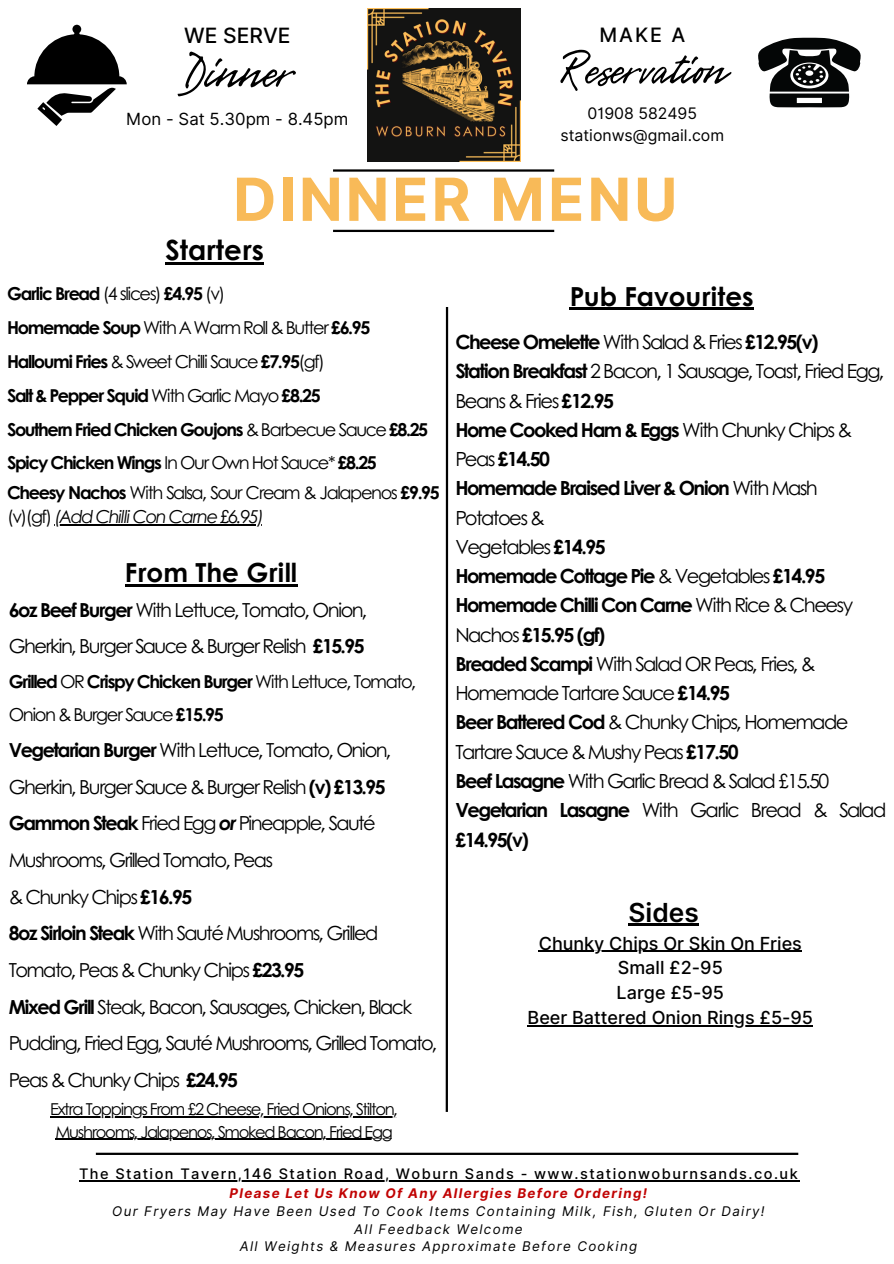
<style>
.page{position:relative;width:894px;height:1264px;background:#fff}
.page>*{position:absolute;margin:0;border:0;box-sizing:border-box;transform-origin:0 0}
.t1{font:700 59.4px "Inter";letter-spacing:.05em;color:#f8ba58}
.t2{font:58.65px "Gentlemens Script";color:#000}
.t3{font:55.5px "Gentlemens Script";color:#000}
.t4{font:700 27.75px "Century Gothic";color:#000}
.t5{font:700 26.25px "Century Gothic";color:#000}
.t6{font:600 26.25px "Inter";color:#000}
.t7{font:500 21px "Inter";color:#000}
.t8{font:500 19.8px "Inter";color:#000}
.t9{font:19.5px/29.2px "Century Gothic";letter-spacing:-.08em;color:#000}
.t10{font:19.35px/36.6px "Century Gothic";letter-spacing:-.08em;color:#000}
.t11{font:500 18px/24.8px "Inter";color:#000;text-align:center}
.t12{font:17.85px/33.5px "Century Gothic";letter-spacing:-.08em;color:#000}
.t13{font:17.7px/24.8px "Century Gothic";letter-spacing:-.08em;color:#000}
.t14{font:700 17.7px "Century Gothic";letter-spacing:-.08em;color:#000}
.t15{font:16.8px "Inter";color:#000}
.t16{font:16.35px "Century Gothic";letter-spacing:-.08em;color:#000}
.t17{font:15.9px "Inter";color:#000}
.t18{font:500 14.55px "Inter";letter-spacing:.1em;color:#000}
.t19{font:italic 13.35px "Inter";letter-spacing:.1em;color:#000}
.t20{font:italic 700 13.35px "Inter";letter-spacing:.1em;color:#c10303}
.s1{font-weight:400}
.s2{font-weight:700}
.s3{font-style:italic}
.s4{font-weight:700;font-style:italic}
</style>
<div class="page">
<hr style="left:333px;top:169px;width:221px;height:3px;background:#000">
<hr style="left:333px;top:230px;width:221px;height:2px;background:#000">
<hr style="left:96px;top:1152px;width:702px;height:2px;background:#000">
<hr style="left:445px;top:307px;width:3px;height:804px;background:#000">
<img style="left:367px;top:8px;width:153px;height:153px">
<hr style="left:628px;top:923px;width:70px;height:3px;background:#000">
<hr style="left:538px;top:950px;width:263px;height:1px;background:#000">
<hr style="left:527px;top:1025px;width:285px;height:1px;background:#000">
<svg style="left:27px;top:25px;width:100px;height:101px"></svg>
<svg style="left:758px;top:38px;width:103px;height:69px"></svg>
<hr style="left:165px;top:262px;width:99px;height:2px;background:#000">
<hr style="left:54px;top:524px;width:208px;height:1px;background:#000">
<hr style="left:569px;top:308px;width:184px;height:2px;background:#000">
<hr style="left:50px;top:1115px;width:347px;height:2px;background:#000">
<hr style="left:55px;top:1138px;width:336px;height:2px;background:#000">
<hr style="left:125px;top:584px;width:172px;height:2px;background:#000">
<hr style="left:79px;top:1180px;width:720px;height:1px;background:#000">
<p class="t7" style="left:184px;top:23px;width:108px">WE SERVE</p>
<p class="t8" style="left:599px;top:23px;width:87px">MAKE A</p>
<p class="t2" style="left:180px;top:35px;width:115px">Dinner</p>
<h1 class="t3" style="left:557px;top:34px;width:171px">Reservation</h1>
<h2 class="t15" style="left:126px;top:109px;width:223px">Mon - Sat 5.30pm - 8.45pm</h2>
<p class="t17" style="left:587px;top:104px;width:111px">01908 582495</p>
<p class="t17" style="left:560px;top:125px;width:165px">stationws@gmail.com</p>
<p class="t1" style="left:233px;top:164px;width:445px">DINNER MENU</p>
<p class="t4" style="left:165px;top:229px;width:100px">Starters</p>
<p class="t14" style="left:7px;top:280px;width:219px">Garlic Bread <span class="s1">(4 slices)</span> £4.95 <span class="s1">(v)</span></p>
<h3 class="t13" style="left:7px;top:314px;width:364px"><span class="s2">Homemade Soup</span> With A Warm Roll &amp; Butter <span class="s2">£6.95</span></h3>
<p class="t13" style="left:7px;top:348px;width:319px"><span class="s2">Halloumi Fries</span> &amp; Sweet Chilli Sauce <span class="s2">£7.95</span>(gf)</p>
<p class="t14" style="left:7px;top:382px;width:315px">Salt &amp; Pepper Squid <span class="s1">With Garlic Mayo</span> £8.25</p>
<p class="t14" style="left:7px;top:415px;width:422px">Southern Fried Chicken Goujons <span class="s1">&amp; Barbecue Sauce</span> £8.25</p>
<p class="t14" style="left:7px;top:449px;width:371px">Spicy Chicken Wings <span class="s1">In Our Own Hot Sauce*</span> £8.25</p>
<p class="t13" style="left:7px;top:479px;width:434px"><span class="s2">Cheesy Nachos</span> With Salsa, Sour Cream &amp; Jalapenos <span class="s2">£9.95 </span>(v)(gf) <span class="s3">(Add Chilli Con Carne £6.95)</span></p>
<h5 class="t5" style="left:125px;top:552px;width:174px">From The Grill</h5>
<h5 class="t10" style="left:9px;top:590px;width:360px"><span class="s2">6oz Beef Burger</span> With Lettuce, Tomato, Onion,<br>Gherkin, Burger Sauce &amp; Burger Relish <span class="s2">£15.95</span></h5>
<h5 class="t12" style="left:9px;top:663px;width:409px"><span class="s2">Grilled</span> OR <span class="s2">Crispy Chicken Burger</span> With Lettuce, Tomato,<br>Onion &amp; Burger Sauce <span class="s2">£15.95</span></h5>
<h5 class="t10" style="left:9px;top:730px;width:430px"><span class="s2">Vegetarian Burger</span> With Lettuce, Tomato, Onion, Gherkin, Burger Sauce &amp; Burger Relish <span class="s2">(v) £13.95<br>Gammon Steak</span> Fried Egg <span class="s4">or</span> Pineapple, Sauté Mushrooms, Grilled Tomato, Peas<br>&amp; Chunky Chips <span class="s2">£16.95<br>8oz Sirloin Steak</span> With Sauté Mushrooms, Grilled Tomato, Peas &amp; Chunky Chips <span class="s2">£23.95<br>Mixed Grill</span> Steak, Bacon, Sausages, Chicken, Black Pudding, Fried Egg, Sauté Mushrooms, Grilled Tomato, Peas &amp; Chunky Chips <span class="s2">£24.95</span></h5>
<p class="t16" style="left:50px;top:1096px;width:349px">Extra Toppings From £2 Cheese, Fried Onions, Stilton,</p>
<h3 class="t16" style="left:55px;top:1119px;width:339px">Mushrooms, Jalapenos, Smoked Bacon, Fried Egg</h3>
<h3 class="t5" style="left:569px;top:276px;width:185px">Pub Favourites</h3>
<p class="t9" style="left:455px;top:326px;width:432px"><span class="s2">Cheese Omelette</span> With Salad &amp; Fries <span class="s2">£12.95(v)<br>Station Breakfast</span> 2 Bacon, 1 Sausage, Toast, Fried Egg, Beans &amp; Fries <span class="s2">£12.95<br>Home Cooked Ham &amp; Eggs</span> With Chunky Chips &amp; Peas <span class="s2">£14.50<br>Homemade Braised Liver &amp; Onion</span> With Mash Potatoes &amp;<br>Vegetables <span class="s2">£14.95<br>Homemade Cottage Pie</span> &amp; Vegetables <span class="s2">£14.95<br>Homemade Chilli Con Carne</span> With Rice &amp; Cheesy Nachos <span class="s2">£15.95 (gf)<br>Breaded Scampi</span> With Salad OR Peas, Fries, &amp; Homemade Tartare Sauce <span class="s2">£14.95<br>Beer Battered Cod</span> &amp; Chunky Chips, Homemade Tartare Sauce &amp; Mushy Peas <span class="s2">£17.50<br>Beef Lasagne</span> With Garlic Bread &amp; Salad £15.50<br><span class="s2">Vegetarian Lasagne</span> With Garlic Bread &amp; Salad <span class="s2">£14.95(v)</span></p>
<h4 class="t6" style="left:628px;top:896px;width:72px">Sides</h4>
<h2 class="t11" style="left:538px;top:930px;width:264px">Chunky Chips Or Skin On Fries<br>Small £2-95<br>Large £5-95</h2>
<p class="t11" style="left:527px;top:1005px;width:287px">Beer Battered Onion Rings £5-95</p>
<h3 class="t18" style="left:79px;top:1165px;width:720px">The Station Tavern,146 Station Road, Woburn Sands - www.stationwoburnsands.co.uk</h3>
<h6 class="t20" style="left:229px;top:1185px;width:419px">Please Let Us Know Of Any Allergies Before Ordering!</h6>
<p class="t19" style="left:112px;top:1202px;width:653px">Our Fryers May Have Been Used To Cook Items Containing Milk, Fish, Gluten Or Dairy!</p>
<p class="t19" style="left:354px;top:1220px;width:170px">All Feedback Welcome</p>
<p class="t19" style="left:239px;top:1238px;width:399px">All Weights &amp; Measures Approximate Before Cooking</p>
</div>
